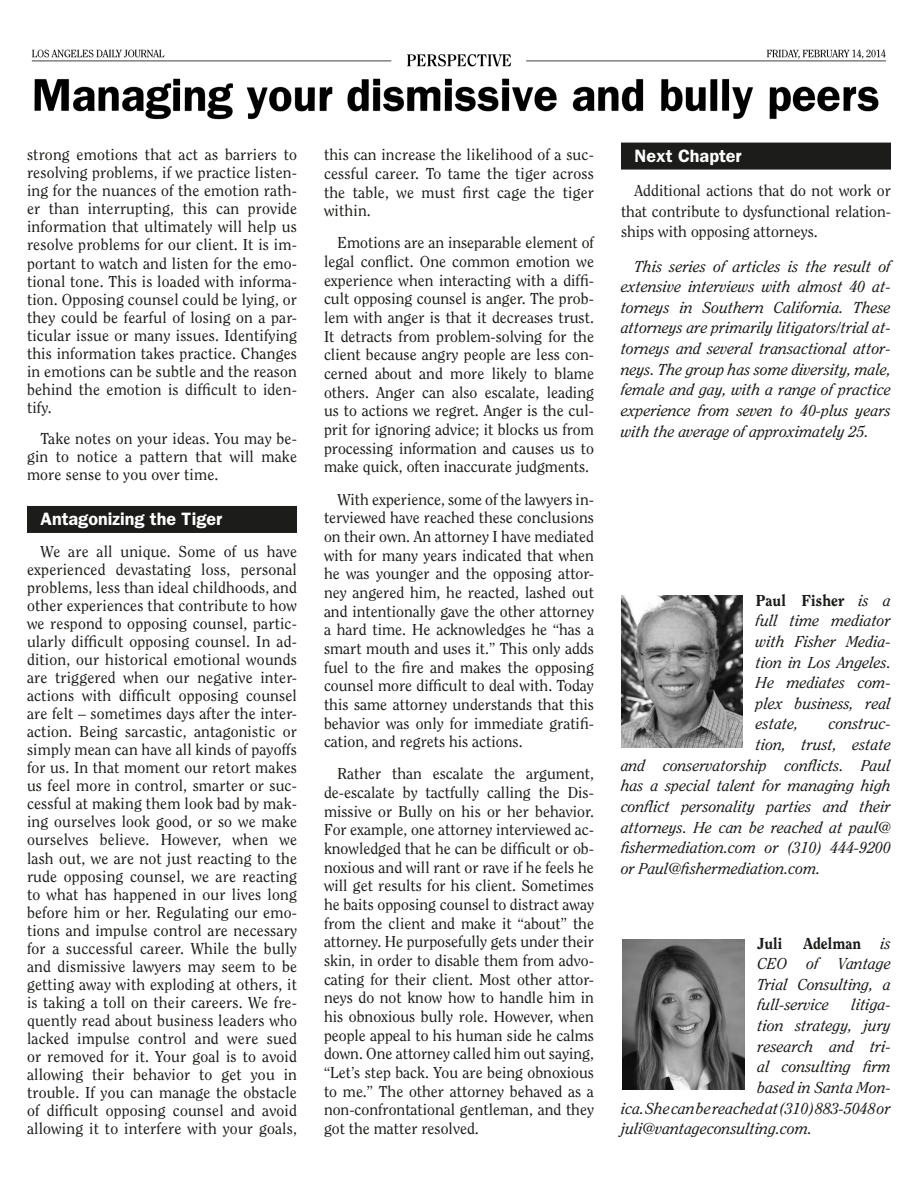
<style>
.page{position:relative;width:918px;height:1188px;background:#fff}
.page>*{position:absolute;margin:0;border:0;box-sizing:border-box;transform-origin:0 0}
.t1{font:600 18px "Franklin Gothic";color:#fff}
.t2{font:15.75px/18px "Clearface";letter-spacing:.005em;color:#1c1c1a;text-align:justify}
.t3{font:italic 15.75px/20.7px "Clearface";color:#1c1c1a;text-align:justify}
.t4{font:800 15.75px "Clearface";color:#1c1c1a}
.s1{font-weight:800;font-style:normal}
</style>
<div class="page">
<div style="left:27px;top:506px;width:270px;height:27px;background:#1c1c1a"></div>
<img style="left:31px;top:49px;width:856px;height:71px">
<div style="left:621px;top:143px;width:270px;height:27px;background:#1c1c1a"></div>
<img style="left:623px;top:939px;width:121px;height:151px">
<img style="left:621px;top:595px;width:121px;height:153px">
<p class="t2" style="left:27px;top:146px;width:272px">strong emotions that act as barriers to resolving problems, if we practice listen&shy;ing for the nuances of the emotion rath&shy;er than interrupting, this can provide information that ultimately will help us resolve problems for our client. It is im&shy;portant to watch and listen for the emo&shy;tional tone. This is loaded with informa&shy;tion. Opposing counsel could be lying, or they could be fearful of losing on a par&shy;ticular issue or many issues. Identifying this information takes practice. Changes in emotions can be subtle and the reason behind the emotion is difficult to iden&shy;tify.</p>
<p class="t2" style="left:27px;top:430px;width:272px;text-indent:13px">Take notes on your ideas. You may be&shy;gin to notice a pattern that will make more sense to you over time.</p>
<p class="t1" style="left:40px;top:509px;width:183px">Antagonizing the Tiger</p>
<p class="t2" style="left:27px;top:542px;width:272px;text-indent:13px">We are all unique. Some of us have experienced devastating loss, personal problems, less than ideal childhoods, and other experiences that contribute to how we respond to opposing counsel, partic&shy;ularly difficult opposing counsel. In ad&shy;dition, our historical emotional wounds are triggered when our negative inter&shy;actions with difficult opposing counsel are felt – sometimes days after the inter&shy;action. Being sarcastic, antagonistic or simply mean can have all kinds of payoffs for us. In that moment our retort makes us feel more in control, smarter or suc&shy;cessful at making them look bad by mak&shy;ing ourselves look good, or so we make ourselves believe. However, when we lash out, we are not just reacting to the rude opposing counsel, we are reacting to what has happened in our lives long before him or her. Regulating our emo&shy;tions and impulse control are necessary for a successful career. While the bully and dismissive lawyers may seem to be getting away with exploding at others, it is taking a toll on their careers. We fre&shy;quently read about business leaders who lacked impulse control and were sued or removed for it. Your goal is to avoid allowing their behavior to get you in trouble. If you can manage the obstacle of difficult opposing counsel and avoid allowing it to interfere with your goals,</p>
<p class="t2" style="left:324px;top:146px;width:271px;line-height:18.6px">this can increase the likelihood of a suc&shy;cessful career. To tame the tiger across the table, we must first cage the tiger within.</p>
<p class="t2" style="left:324px;top:234px;width:272px;line-height:18.6px;text-indent:13px">Emotions are an inseparable element of legal conflict. One common emotion we experience when interacting with a diffi&shy;cult opposing counsel is anger. The prob&shy;lem with anger is that it decreases trust.<br>It detracts from problem-solving for the client because angry people are less con&shy;cerned about and more likely to blame others. Anger can also escalate, leading us to actions we regret. Anger is the cul&shy;prit for ignoring advice; it blocks us from processing information and causes us to make quick, often inaccurate judgments.</p>
<p class="t2" style="left:324px;top:490px;width:272px;line-height:18.6px;text-indent:13px">With experience, some of the lawyers in&shy;terviewed have reached these conclusions on their own. An attorney I have mediated with for many years indicated that when he was younger and the opposing attor&shy;ney angered him, he reacted, lashed out and intentionally gave the other attorney a hard time. He acknowledges he “has a smart mouth and uses it.” This only adds fuel to the fire and makes the opposing counsel more difficult to deal with. Today this same attorney understands that this behavior was only for immediate gratifi&shy;cation, and regrets his actions.</p>
<p class="t2" style="left:324px;top:765px;width:272px;line-height:18.6px;text-indent:13px">Rather than escalate the argument, de-escalate by tactfully calling the Dis&shy;missive or Bully on his or her behavior.<br>For example, one attorney interviewed ac&shy;knowledged that he can be difficult or ob&shy;noxious and will rant or rave if he feels he will get results for his client. Sometimes he baits opposing counsel to distract away from the client and make it “about” the attorney. He purposefully gets under their skin, in order to disable them from advo&shy;cating for their client. Most other attor&shy;neys do not know how to handle him in his obnoxious bully role. However, when people appeal to his human side he calms down. One attorney called him out saying, “Let’s step back. You are being obnoxious to me.” The other attorney behaved as a non-confrontational gentleman, and they got the matter resolved.</p>
<p class="t1" style="left:634px;top:145px;width:109px">Next Chapter</p>
<p class="t2" style="left:621px;top:180px;width:272px;line-height:20.7px;text-indent:13px">Additional actions that do not work or that contribute to dysfunctional relation&shy;ships with opposing attorneys.</p>
<p class="t3" style="left:621px;top:256px;width:272px;text-indent:13px">This series of articles is the result of extensive interviews with almost 40 at&shy;torneys in Southern California. These attorneys are primarily litigators/trial at&shy;torneys and several transactional attor&shy;neys. The group has some diversity, male, female and gay, with a range of practice experience from seven to 40-plus years with the average of approximately 25.</p>
<p class="t3" style="left:756px;top:590px;width:137px"><span class="s1">Paul Fisher</span> is a full time mediator with Fisher Media&shy;tion in Los Angeles.<br>He mediates com&shy;plex business, real estate,</p>
<p class="t3" style="left:829px;top:714px;width:64px">construc-</p>
<p class="t3" style="left:756px;top:734px;width:137px">tion, trust, estate</p>
<p class="t3" style="left:621px;top:755px;width:272px">and conservatorship conflicts. Paul</p>
<p class="t3" style="left:621px;top:776px;width:271px">has a special talent for managing high</p>
<p class="t3" style="left:621px;top:796px;width:272px">conflict personality parties and their</p>
<p class="t3" style="left:621px;top:817px;width:272px">attorneys. He can be reached at paul@</p>
<p class="t3" style="left:621px;top:838px;width:271px">fishermediation.com or (310) 444-9200</p>
<p class="t3" style="left:621px;top:858px;width:201px">or Paul@fishermediation.com.</p>
<p class="t3" style="left:758px;top:933px;width:135px;text-indent:46px"><span class="s1">Adelman</span> is CEO of Vantage Trial Consulting, a full-service</p>
<p class="t4" style="left:758px;top:933px;width:26px">Juli</p>
<p class="t3" style="left:852px;top:995px;width:41px">litiga-</p>
<p class="t3" style="left:758px;top:1015px;width:135px">tion strategy, jury</p>
<p class="t3" style="left:758px;top:1036px;width:135px">research and tri-</p>
<p class="t3" style="left:758px;top:1057px;width:135px">al consulting firm</p>
<p class="t3" style="left:758px;top:1077px;width:135px">based in Santa Mon-</p>
<p class="t3" style="left:621px;top:1098px;width:271px">ica. She can be reached at (310) 883-5048 or</p>
<p class="t3" style="left:621px;top:1119px;width:193px">juli@vantageconsulting.com.</p>
</div>
